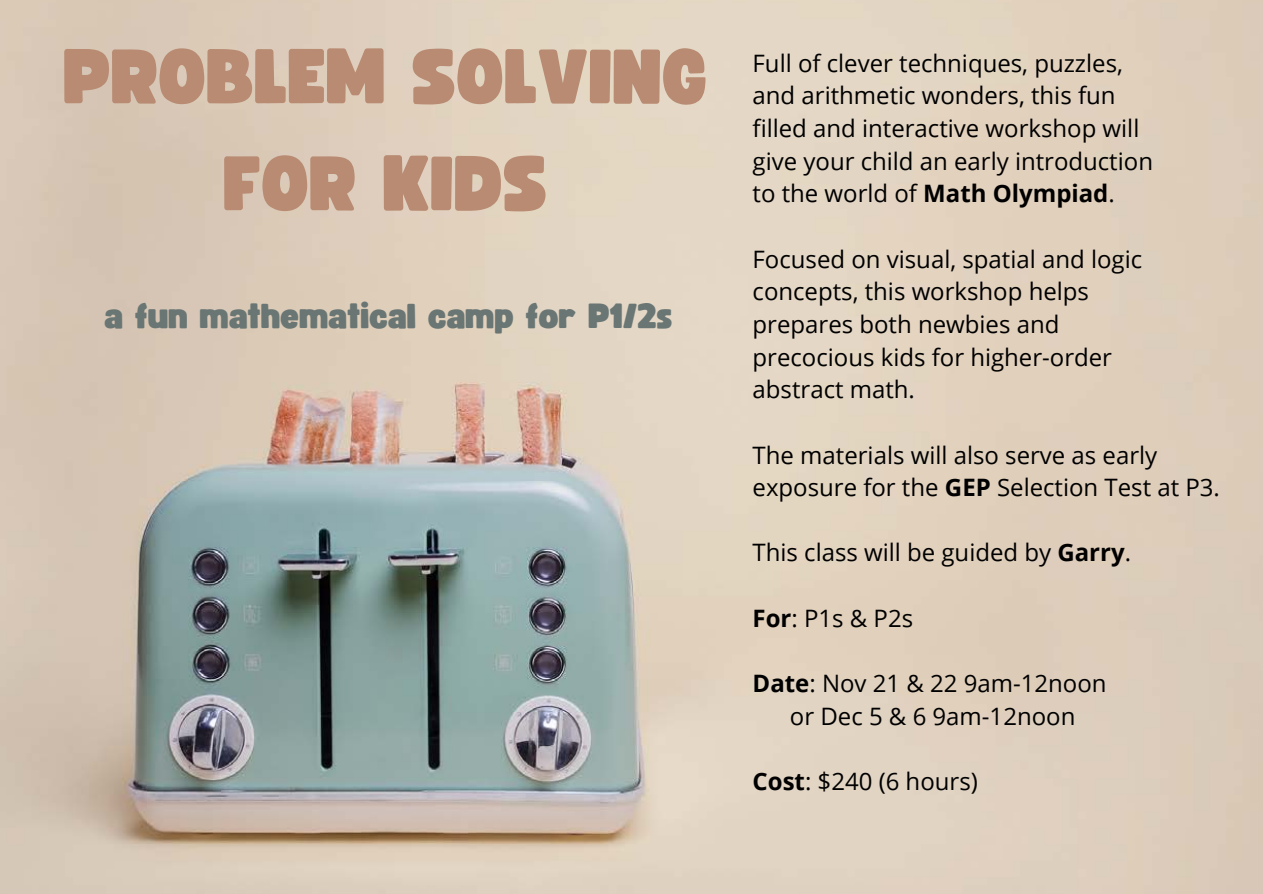
<style>
.page{position:relative;width:1263px;height:894px;background:#fff}
.page>*{position:absolute;margin:0;border:0;box-sizing:border-box;transform-origin:0 0}
.t1{font:76.5px/106.8px "Funtastic";color:#b88b72;text-align:center}
.t2{font:34.5px "Funtastic";color:#697674}
.t3{font:24px/32.5px "Open Sans";color:#000}
.s1{font-weight:700}
</style>
<div class="page">
<img style="left:0;top:0;width:1263px;height:893px">
<h1 class="t1" style="left:64px;top:27px;width:646px">PROBLEM SOLVING<br>FOR KIDS</h1>
<h2 class="t2" style="left:105px;top:300px;width:570px">a fun mathematical camp for P1/2s</h2>
<p class="t3" style="left:753px;top:46px;width:402px">Full of clever techniques, puzzles, and arithmetic wonders, this fun filled and interactive workshop will give your child an early introduction to the world of <span class="s1">Math Olympiad</span>.</p>
<p class="t3" style="left:753px;top:242px;width:391px">Focused on visual, spatial and logic concepts, this workshop helps prepares both newbies and precocious kids for higher-order abstract math.</p>
<p class="t3" style="left:753px;top:438px;width:469px">The materials will also serve as early exposure for the <span class="s1">GEP</span> Selection Test at P3.</p>
<p class="t3" style="left:753px;top:535px;width:380px">This class will be guided by <span class="s1">Garry</span>.</p>
<p class="t3" style="left:753px;top:601px;width:162px"><span class="s1">For</span>: P1s &amp; P2s</p>
<p class="t3" style="left:753px;top:666px;width:355px;text-align:center"><span class="s1">Date</span>: Nov 21 &amp; 22 9am-12noon or Dec 5 &amp; 6 9am-12noon</p>
<p class="t3" style="left:753px;top:764px;width:227px"><span class="s1">Cost</span>: $240 (6 hours)</p>
</div>
